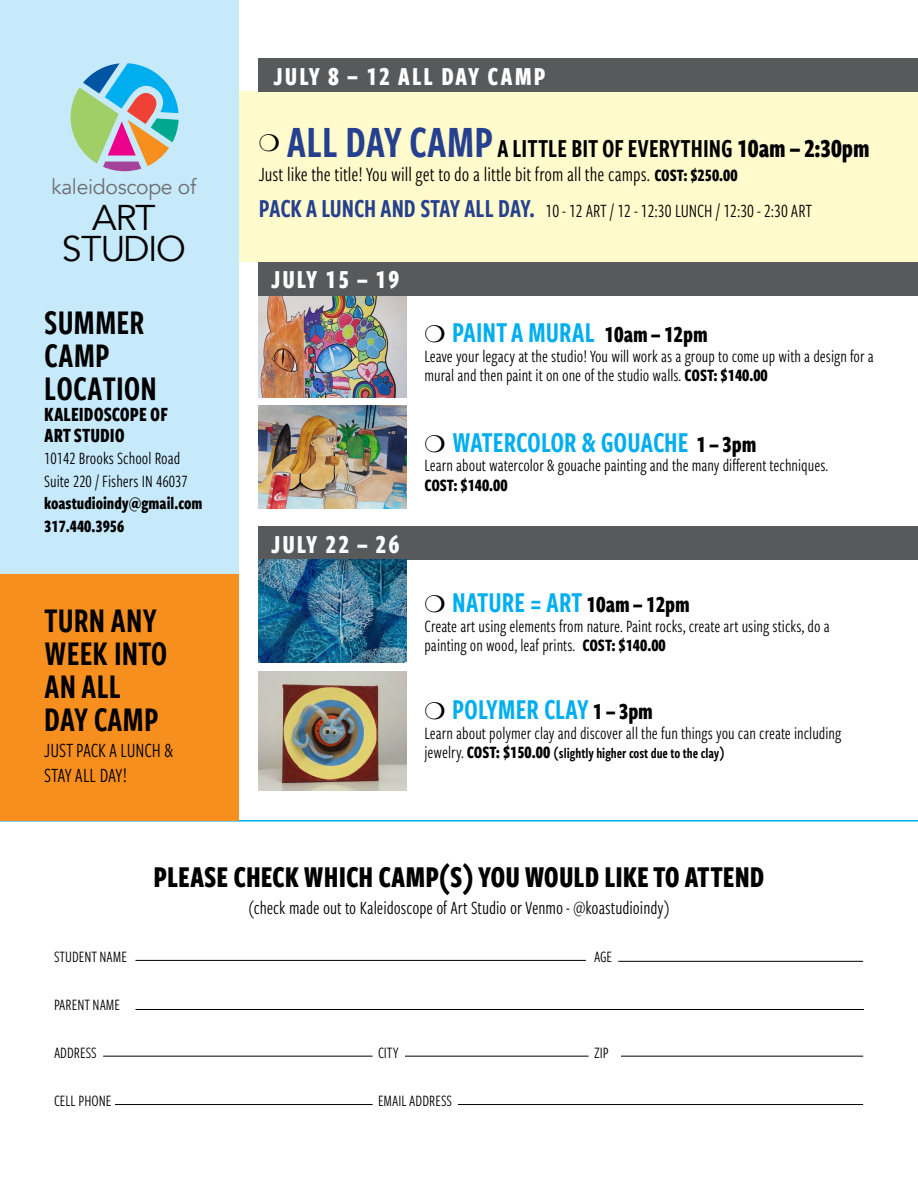
<style>
.page{position:relative;width:918px;height:1188px;background:#fff}
.page>*{position:absolute;margin:0;border:0;box-sizing:border-box;transform-origin:0 0}
.t1{font:36px/33px "Freight Sans Cmp Pro Semi";color:#000}
.t2{font:35.7px/30.6px "Avenir";letter-spacing:-.04em;color:#000;text-align:center}
.t3{font:700 31.5px "Freight Sans Cmp Pro";color:#000}
.t4{font:30px "Freight Sans Cmp Pro Semi";color:#00aeef}
.t5{font:27px "Freight Sans Cmp Pro Semi";color:#000}
.t6{font:700 27px "Freight Sans Cmp Pro";letter-spacing:.075em;color:#fff}
.t7{font:21.15px "Avenir";letter-spacing:-.015em;color:#6d6e71}
.t8{font:21px/25.5px "Freight Sans Cmp Pro";color:#000}
.t9{font:700 21px/21px "Freight Sans Cmp Pro";color:#000}
.t10{font:19.5px "Freight Sans Cmp Pro";color:#000}
.t11{font:18px/19.5px "Freight Sans Cmp Pro";color:#000}
.t12{font:700 18px/22.5px "Freight Sans Cmp Pro";color:#000}
.t13{font:16.5px "Freight Sans Cmp Pro";color:#000}
.t14{font:15px "Freight Sans Cmp Pro Semi";color:#000}
.s1{font-size:46.5px;color:#25408f}
.s2{font-family:"Freight Sans Cmp Pro";font-weight:700}
.s3{font-weight:700;font-size:18px}
.s4{font-family:"Freight Sans Cmp Pro Semi";font-size:27px;color:#25408f}
.s5{font-family:"Freight Sans Cmp Pro";font-weight:700;font-size:24px;color:#000}
.s6{font-weight:700}
.s7{font-family:"Freight Sans Cmp Pro";font-size:18px}
.s8{font-family:"Freight Sans Cmp Pro";font-weight:700;font-size:18px}
</style>
<div class="page">
<div style="left:239px;top:92px;width:679px;height:170px;background:#fffbcc"></div>
<hr style="left:135px;top:960px;width:451px;height:1px;background:#000">
<hr style="left:618px;top:961px;width:245px;height:1px;background:#000">
<hr style="left:621px;top:1056px;width:242px;height:1px;background:#000">
<hr style="left:135px;top:1009px;width:729px;height:1px;background:#000">
<hr style="left:103px;top:1056px;width:270px;height:1px;background:#000">
<hr style="left:405px;top:1056px;width:184px;height:1px;background:#000">
<hr style="left:115px;top:1104px;width:258px;height:1px;background:#000">
<hr style="left:458px;top:1104px;width:405px;height:1px;background:#000">
<hr style="left:0;top:820px;width:918px;height:2px;background:#00aeef">
<div style="left:259px;top:58px;width:659px;height:34px;background:#58595b"></div>
<div style="left:259px;top:263px;width:659px;height:33px;background:#58595b"></div>
<div style="left:259px;top:526px;width:659px;height:33px;background:#58595b"></div>
<div style="left:0;top:0;width:239px;height:821px;background:#c7eafb"></div>
<svg style="left:71px;top:63px;width:108px;height:108px"></svg>
<img style="left:259px;top:559px;width:147px;height:104px">
<div style="left:0;top:574px;width:239px;height:247px;background:#f78f1e"></div>
<img style="left:259px;top:405px;width:147px;height:104px">
<img style="left:259px;top:296px;width:147px;height:102px">
<img style="left:259px;top:672px;width:147px;height:119px">
<p class="t7" style="left:51px;top:174px;width:146px">kaleidoscope of</p>
<h2 class="t2" style="left:62px;top:203px;width:126px">ART<br>STUDIO</h2>
<h1 class="t1" style="left:44px;top:304px;width:114px">SUMMER<br>CAMP<br>LOCATION</h1>
<p class="t9" style="left:44px;top:403px;width:125px">KALEIDOSCOPE OF<br>ART STUDIO</p>
<p class="t11" style="left:44px;top:446px;width:145px;line-height:22.5px">10142 Brooks School Road<br>Suite 220 / Fishers IN 46037</p>
<p class="t12" style="left:44px;top:492px;width:160px">koastudioindy@gmail.com<br>317.440.3956</p>
<h1 class="t1" style="left:44px;top:603px;width:125px">TURN ANY<br>WEEK INTO<br>AN ALL<br>DAY CAMP</h1>
<p class="t8" style="left:44px;top:736px;width:130px">JUST PACK A LUNCH &amp;<br>STAY ALL DAY!</p>
<h3 class="t6" style="left:274px;top:58px;width:274px">JULY 8 – 12 ALL DAY CAMP</h3>
<h3 class="t5" style="left:287px;top:130px;width:585px"><span class="s1">ALL DAY CAMP</span> A LITTLE BIT OF EVERYTHING <span class="s2">10am – 2:30pm</span></h3>
<p class="t8" style="left:259px;top:161px;width:480px">Just like the title! You will get to do a little bit from all the camps. <span class="s3">COST: $250.00</span></p>
<p class="t10" style="left:259px;top:198px;width:555px"><span class="s4">PACK A LUNCH AND STAY ALL DAY.</span> 10 - 12 ART / 12 - 12:30 LUNCH / 12:30 - 2:30 ART</p>
<h3 class="t6" style="left:271px;top:260px;width:130px">JULY 15 – 19</h3>
<h3 class="t6" style="left:271px;top:525px;width:130px">JULY 22 – 26</h3>
<h3 class="t4" style="left:452px;top:312px;width:257px">PAINT A MURAL <span class="s5">10am – 12pm</span></h3>
<p class="t11" style="left:424px;top:345px;width:451px">Leave your legacy at the studio! You will work as a group to come up with a design for a mural and then paint it on one of the studio walls. <span class="s6">COST: $140.00</span></p>
<h3 class="t4" style="left:452px;top:422px;width:306px">WATERCOLOR &amp; GOUACHE <span class="s5">1 – 3pm</span></h3>
<p class="t11" style="left:424px;top:455px;width:405px">Learn about watercolor &amp; gouache painting and the many different techniques.</p>
<p class="t12" style="left:424px;top:473px;width:85px">COST: $140.00</p>
<h3 class="t4" style="left:452px;top:582px;width:239px">NATURE = ART <span class="s5">10am – 12pm</span></h3>
<p class="t11" style="left:424px;top:615px;width:407px">Create art using elements from nature. Paint rocks, create art using sticks, do a painting on wood, leaf prints. <span class="s6">COST: $140.00</span></p>
<h3 class="t4" style="left:452px;top:689px;width:202px">POLYMER CLAY <span class="s5">1 – 3pm</span></h3>
<p class="t11" style="left:424px;top:722px;width:418px">Learn about polymer clay and discover all the fun things you can create including</p>
<p class="t14" style="left:424px;top:743px;width:302px"><span class="s7">jewelry.</span> <span class="s8">COST: $150.00</span> (slightly higher cost due to the clay)</p>
<h3 class="t3" style="left:154px;top:855px;width:612px">PLEASE CHECK WHICH CAMP(S) YOU WOULD LIKE TO ATTEND</h3>
<p class="t10" style="left:248px;top:894px;width:423px">(check made out to Kaleidoscope of Art Studio or Venmo - @koastudioindy)</p>
<p class="t13" style="left:54px;top:945px;width:75px">STUDENT NAME</p>
<p class="t13" style="left:594px;top:945px;width:20px">AGE</p>
<p class="t13" style="left:54px;top:993px;width:68px">PARENT NAME</p>
<p class="t13" style="left:54px;top:1041px;width:44px">ADDRESS</p>
<p class="t13" style="left:378px;top:1041px;width:22px">CITY</p>
<p class="t13" style="left:594px;top:1041px;width:16px">ZIP</p>
<p class="t13" style="left:54px;top:1089px;width:59px">CELL PHONE</p>
<p class="t13" style="left:378px;top:1089px;width:76px">EMAIL ADDRESS</p>
</div>
